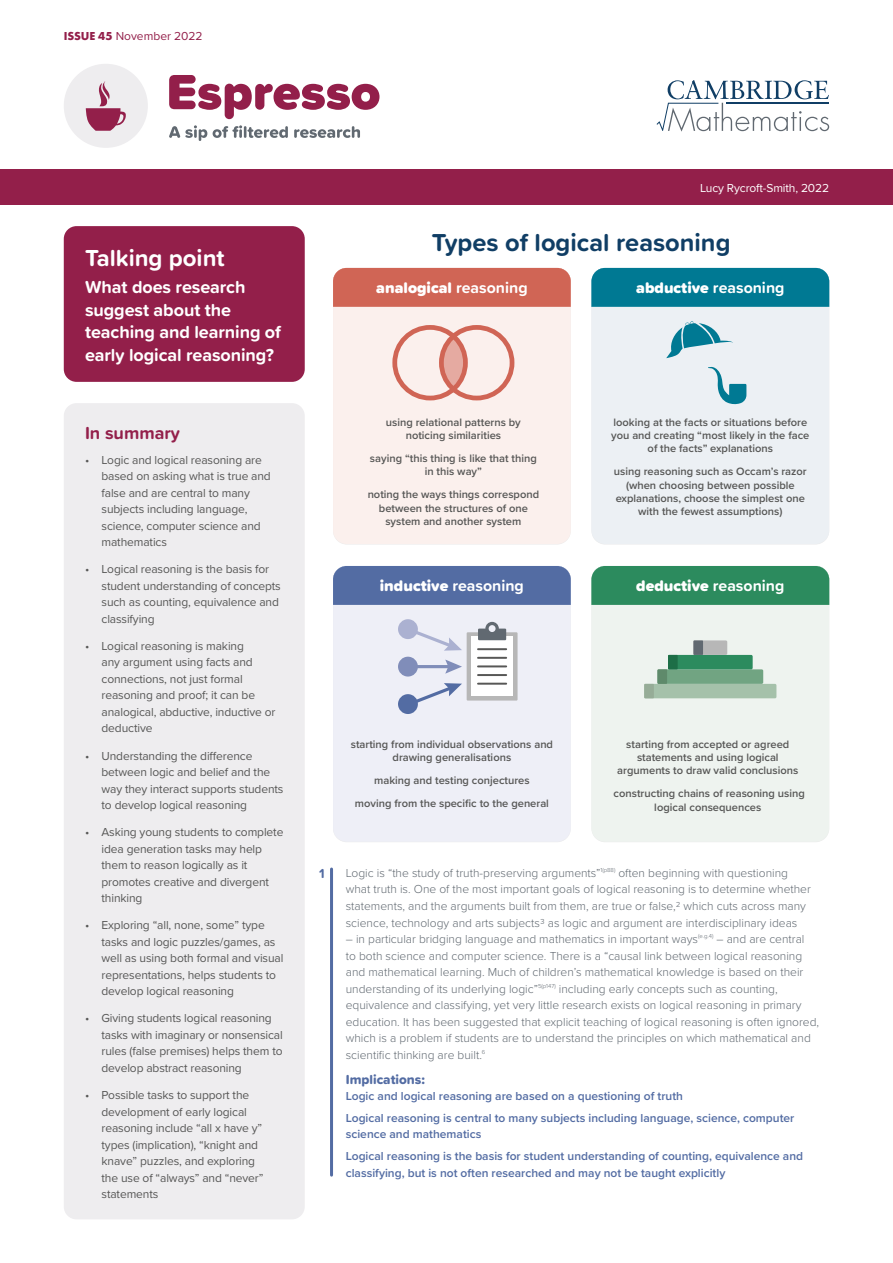
<style>
.page{position:relative;width:893px;height:1263px;background:#fff}
.page>*{position:absolute;margin:0;border:0;box-sizing:border-box;transform-origin:0 0}
.t1{font:700 25.35px "Proxima Soft";color:#103e65}
.Talking_point{font:700 24px "Proxima Soft";color:#fff}
.H1_-_Espresso_Title{font:700 18px/22.5px "Proxima Soft";letter-spacing:-.005em;color:#fff}
.H2_-_In_Summary{font:700 18px "Proxima Soft";color:#931f4a}
.t2{font:900 15.9px "Proxima Soft";color:#fff}
._1_-_Implication_Hea{font:13.5px "Proxima Soft Extrabld";color:#536ca3}
._1_-_Number{font:700 13.5px "Proxima Soft";color:#536ca3}
.P_-_Summary_Bulletpo{font:12px/16.5px "Proxima Nova";letter-spacing:-.01em;color:#575756}
.P_-_Main_Paragraph{font:300 12px/16.5px "Proxima Nova";color:#616971}
._1_-_Implication_Tex{font:600 12px/16.5px "Proxima Nova";color:#536ca3}
.P_-_Authors{font:12px "Proxima Nova";letter-spacing:-.01em;color:#fff}
.P_-_Issue___Date{font:12px "Proxima Nova";color:#931f4a}
.t3{font:600 11.1px/13.4px "Proxima Nova";color:#575756;text-align:center}
.s1{font-family:"Futura PT";font-weight:700}
.s2{font-weight:700}
</style>
<div class="page">
<div style="left:0;top:169px;width:893px;height:36px;background:#931f4a"></div>
<div style="left:64px;top:403px;width:241px;height:816px;background:#eeedef;border-radius:13px"></div>
<div style="left:333px;top:307px;width:238px;height:237px;background:#fbf0ed"></div>
<div style="left:591px;top:307px;width:238px;height:237px;background:#ecf0f4"></div>
<div style="left:333px;top:605px;width:238px;height:237px;background:#eeeff7"></div>
<div style="left:591px;top:605px;width:238px;height:237px;background:#eef3ef"></div>
<div style="left:333px;top:268px;width:238px;height:39px;background:#d06555"></div>
<div style="left:591px;top:268px;width:238px;height:39px;background:#007993"></div>
<div style="left:333px;top:566px;width:238px;height:39px;background:#536ca3"></div>
<div style="left:591px;top:566px;width:238px;height:39px;background:#2c8b5e"></div>
<div style="left:392px;top:325px;width:76px;height:75px;border:5px solid #d06555;border-radius:50%"></div>
<div style="left:439px;top:325px;width:75px;height:75px;border:5px solid #d06555;border-radius:50%"></div>
<div style="left:398px;top:619px;width:20px;height:20px;background:#abb1d1;border-radius:50%"></div>
<div style="left:398px;top:694px;width:20px;height:20px;background:#536ca3;border-radius:50%"></div>
<div style="left:398px;top:657px;width:20px;height:19px;background:#808db9;border-radius:50%"></div>
<hr style="left:408px;top:665px;width:43px;height:3px;background:#808db9">
<svg style="left:445px;top:659px;width:17px;height:15px"></svg>
<svg style="left:404px;top:625px;width:58px;height:26px;background:#dddfed"></svg>
<svg style="left:404px;top:683px;width:58px;height:26px;background:#c6cde1"></svg>
<svg style="left:441px;top:336px;width:24px;height:53px"></svg>
<div style="left:644px;top:684px;width:132px;height:14px;background:#a5c1aa;border-radius:2px"></div>
<div style="left:657px;top:669px;width:106px;height:15px;background:#71a482;border-radius:2px"></div>
<div style="left:668px;top:655px;width:85px;height:14px;background:#2c8b5e;border-radius:2px"></div>
<div style="left:693px;top:640px;width:34px;height:15px;background:#b7b7b7;border-radius:2px"></div>
<div style="left:693px;top:640px;width:10px;height:15px;background:#616971"></div>
<div style="left:668px;top:655px;width:10px;height:14px;background:#1d6e47"></div>
<div style="left:657px;top:669px;width:10px;height:15px;background:#5f8a6b"></div>
<div style="left:644px;top:684px;width:10px;height:14px;background:#96ac97"></div>
<div style="left:467px;top:632px;width:51px;height:68px;background:#b7b7b7"></div>
<div style="left:471px;top:637px;width:42px;height:59px;background:#fff"></div>
<svg style="left:478px;top:622px;width:28px;height:18px"></svg>
<hr style="left:478px;top:648px;width:28px;height:2px;background:#575756">
<hr style="left:478px;top:657px;width:28px;height:2px;background:#575756">
<hr style="left:478px;top:665px;width:28px;height:2px;background:#575756">
<hr style="left:478px;top:674px;width:28px;height:2px;background:#575756">
<hr style="left:478px;top:683px;width:28px;height:2px;background:#575756">
<svg style="left:708px;top:367px;width:38px;height:38px"></svg>
<svg style="left:666px;top:321px;width:67px;height:37px;background:#95c4d0"></svg>
<div style="left:64px;top:226px;width:241px;height:156px;background:#931f4a;border-radius:13px"></div>
<hr style="left:330px;top:869px;width:3px;height:306px;background:#536ca3">
<svg style="left:656px;top:80px;width:173px;height:52px"></svg>
<hr style="left:726px;top:103px;width:103px;height:1px;background:#103e65">
<svg style="left:169px;top:75px;width:210px;height:44px"></svg>
<div style="left:64px;top:64px;width:84px;height:84px;background:#eeedef;border-radius:50%"></div>
<svg style="left:86px;top:81px;width:40px;height:50px"></svg>
<svg style="left:169px;top:125px;width:38px;height:16px"></svg>
<svg style="left:213px;top:125px;width:75px;height:13px"></svg>
<svg style="left:294px;top:126px;width:66px;height:12px"></svg>
<p class="P_-_Issue___Date" style="left:64px;top:27px;width:140px"><span class="s1">ISSUE 45</span> November 2022</p>
<p class="Talking_point" style="left:85px;top:240px;width:141px">Talking point</p>
<h1 class="H1_-_Espresso_Title" style="left:85px;top:275px;width:198px">What does research suggest about the teaching and learning of early logical reasoning?</h1>
<h2 class="H2_-_In_Summary" style="left:85px;top:419px;width:97px">In summary</h2>
<p class="P_-_Summary_Bulletpo" style="left:102px;top:451px;width:171px;text-indent:-16px">• Logic and logical reasoning are based on asking what is true and false and are central to many subjects including language, science, computer science and mathematics</p>
<p class="P_-_Summary_Bulletpo" style="left:102px;top:560px;width:181px;text-indent:-16px">• Logical reasoning is the basis for student understanding of concepts such as counting, equivalence and classifying</p>
<p class="P_-_Summary_Bulletpo" style="left:102px;top:637px;width:176px;text-indent:-16px">• Logical reasoning is making<br>any argument using facts and connections, not just formal reasoning and proof; it can be analogical, abductive, inductive or deductive</p>
<p class="P_-_Summary_Bulletpo" style="left:102px;top:747px;width:183px;text-indent:-16px">• Understanding the difference between logic and belief and the way they interact supports students to develop logical reasoning</p>
<p class="P_-_Summary_Bulletpo" style="left:102px;top:823px;width:183px;text-indent:-16px">• Asking young students to complete idea generation tasks may help them to reason logically as it promotes creative and divergent thinking</p>
<p class="P_-_Summary_Bulletpo" style="left:102px;top:916px;width:183px;text-indent:-16px">• Exploring “all, none, some” type tasks and logic puzzles/games, as well as using both formal and visual representations, helps students to develop logical reasoning</p>
<p class="P_-_Summary_Bulletpo" style="left:102px;top:1010px;width:183px;text-indent:-16px">• Giving students logical reasoning tasks with imaginary or nonsensical rules (false premises) helps them to develop abstract reasoning</p>
<p class="P_-_Summary_Bulletpo" style="left:102px;top:1086px;width:163px;text-indent:-16px">• Possible tasks to support the development of early logical reasoning include “all x have y” types (implication), “knight and knave” puzzles, and exploring the use of “always” and “never” statements</p>
<p class="P_-_Authors" style="left:700px;top:179px;width:131px">Lucy Rycroft-Smith, 2022</p>
<p class="t1" style="left:432px;top:223px;width:300px">Types of logical reasoning</p>
<p class="t2" style="left:376px;top:276px;width:153px">analogical <span class="s2">reasoning</span></p>
<p class="t2" style="left:636px;top:276px;width:150px">abductive <span class="s2">reasoning</span></p>
<p class="t3" style="left:386px;top:415px;width:136px">using relational patterns by noticing similarities</p>
<p class="t3" style="left:370px;top:451px;width:168px">saying “this thing is like that thing in this way”</p>
<p class="t3" style="left:368px;top:487px;width:173px">noting the ways things correspond between the structures of one system and another system</p>
<p class="t3" style="left:611px;top:415px;width:200px">looking at the facts or situations before you and creating “most likely in the face of the facts” explanations</p>
<p class="t3" style="left:614px;top:465px;width:194px">using reasoning such as Occam’s razor (when choosing between possible explanations, choose the simplest one with the fewest assumptions)</p>
<p class="t2" style="left:380px;top:574px;width:146px">inductive <span class="s2">reasoning</span></p>
<p class="t2" style="left:636px;top:574px;width:150px">deductive <span class="s2">reasoning</span></p>
<p class="_1_-_Number" style="left:319px;top:863px;width:7px">1</p>
<p class="t3" style="left:351px;top:737px;width:204px">starting from individual observations and drawing generalisations</p>
<p class="t3" style="left:355px;top:768px;width:196px;line-height:22.8px">making and testing conjectures moving from the specific to the general</p>
<p class="t3" style="left:617px;top:737px;width:183px">starting from accepted or agreed statements and using logical arguments to draw valid conclusions</p>
<p class="t3" style="left:614px;top:786px;width:193px">constructing chains of reasoning using logical consequences</p>
<p class="P_-_Main_Paragraph" style="left:346px;top:864px;width:467px">Logic is “the study of truth-preserving arguments”<sup>1(p88)</sup> often beginning with questioning what truth is. One of the most important goals of logical reasoning is to determine whether statements, and the arguments built from them, are true or false,2 which cuts across many science, technology and arts subjects3 as logic and argument are interdisciplinary ideas</p>
<p class="P_-_Main_Paragraph" style="left:346px;top:930px;width:475px">– in particular bridging language and mathematics in important ways<sup>(e.g.4)</sup> – and are central<br>to both science and computer science. There is a “causal link between logical reasoning and mathematical learning. Much of children’s mathematical knowledge is based on their understanding of its underlying logic”<sup>5(p147)</sup> including early concepts such as counting, equivalence and classifying, yet very little research exists on logical reasoning in primary education. It has been suggested that explicit teaching of logical reasoning is often ignored, which is a problem if students are to understand the principles on which mathematical and scientific thinking are built.<sup>6</sup></p>
<p class="_1_-_Implication_Hea" style="left:346px;top:1069px;width:81px">Implications:</p>
<p class="_1_-_Implication_Tex" style="left:346px;top:1087px;width:339px">Logic and logical reasoning are based on a questioning of truth</p>
<p class="_1_-_Implication_Tex" style="left:346px;top:1109px;width:450px">Logical reasoning is central to many subjects including language, science, computer science and mathematics</p>
<p class="_1_-_Implication_Tex" style="left:346px;top:1147px;width:459px">Logical reasoning is the basis for student understanding of counting, equivalence and classifying, but is not often researched and may not be taught explicitly</p>
</div>
